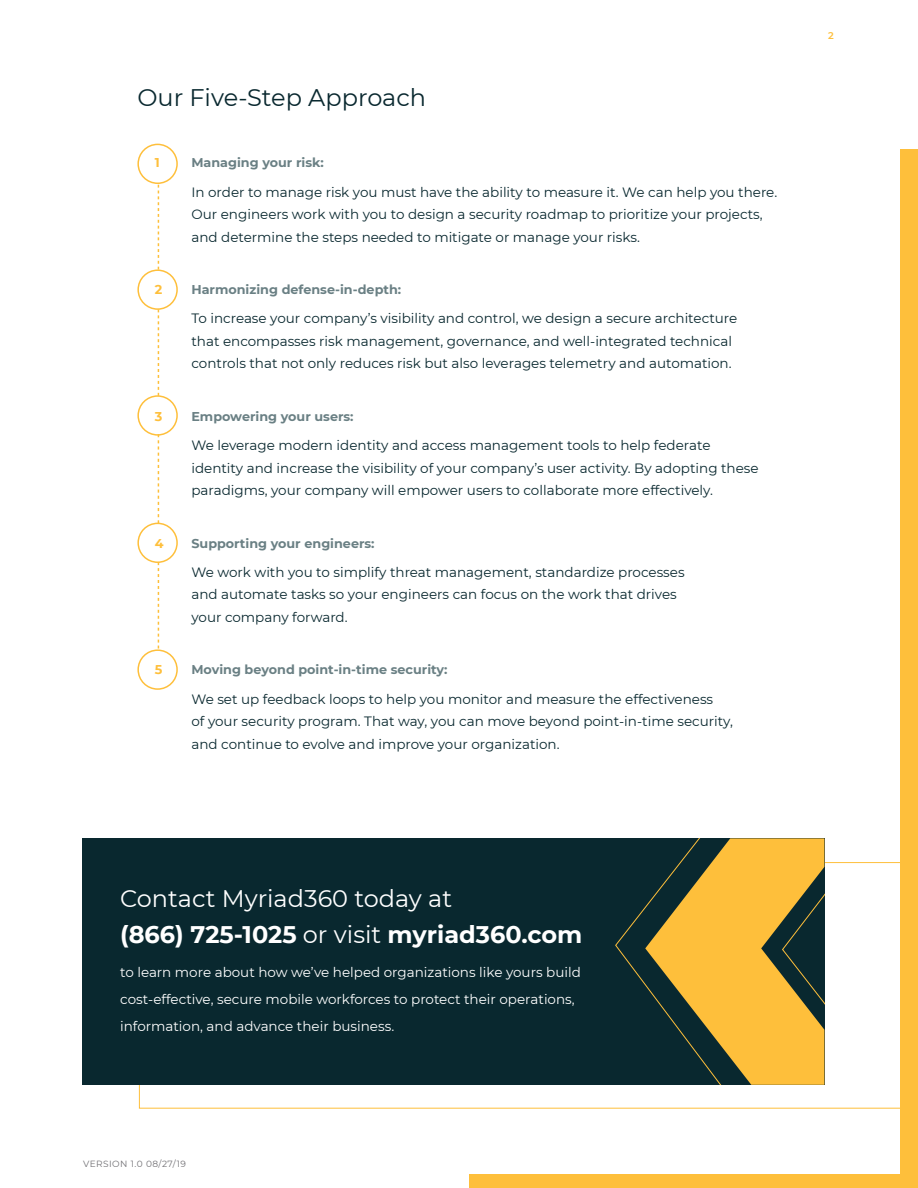
<style>
.page{position:relative;width:918px;height:1188px;background:#fff}
.page>*{position:absolute;margin:0;border:0;box-sizing:border-box;transform-origin:0 0}
.Subhead{font:24px/36px "Montserrat";color:#fff}
.Subhead-2{font:24px "Montserrat";color:#09282f}
.Body{font:13.5px/22.5px "Montserrat";color:#09282f}
.Subhead-3{font:13.5px/27px "Montserrat";color:#fff}
.Bulles_header{font:700 12.75px "Montserrat";color:#6a8084}
.Bulles_header-2{font:700 12.75px "Montserrat";color:#febf3b}
.t1{font:600 9.75px "Montserrat";color:#febf3b}
.Body-2{font:9px "Montserrat";letter-spacing:.05em;color:#717074}
.s1{font-weight:700}
</style>
<div class="page">
<div style="left:901px;top:150px;width:17px;height:1038px;background:#febf3b"></div>
<div style="left:470px;top:1174px;width:445px;height:14px;background:#febf3b"></div>
<div style="left:82px;top:838px;width:742px;height:247px;background:#09282f"></div>
<svg style="left:645px;top:838px;width:179px;height:247px;fill:#febf3b"></svg>
<div style="left:137px;top:144px;width:41px;height:40px;border:2px solid #febf3b;border-radius:50%"></div>
<div style="left:137px;top:269px;width:41px;height:41px;border:2px solid #febf3b;border-radius:50%"></div>
<div style="left:137px;top:395px;width:41px;height:41px;border:2px solid #febf3b;border-radius:50%"></div>
<div style="left:137px;top:523px;width:41px;height:40px;border:2px solid #febf3b;border-radius:50%"></div>
<div style="left:137px;top:649px;width:41px;height:41px;border:2px solid #febf3b;border-radius:50%"></div>
<svg style="left:158px;top:185px;width:1px;height:85px"></svg>
<svg style="left:158px;top:309px;width:1px;height:87px"></svg>
<svg style="left:158px;top:434px;width:1px;height:89px"></svg>
<svg style="left:158px;top:562px;width:1px;height:87px"></svg>
<p class="Subhead-2" style="left:137px;top:81px;width:290px">Our Five-Step Approach</p>
<p class="Bulles_header-2" style="left:155px;top:154px;width:6px">1</p>
<p class="Bulles_header" style="left:191px;top:154px;width:134px">Managing your risk:</p>
<p class="Body" style="left:191px;top:180px;width:587px">In order to manage risk you must have the ability to measure it. We can help you there.<br>Our engineers work with you to design a security roadmap to prioritize your projects, and determine the steps needed to mitigate or manage your risks.</p>
<p class="Bulles_header-2" style="left:155px;top:280px;width:9px">2</p>
<p class="Bulles_header" style="left:191px;top:280px;width:211px">Harmonizing defense-in-depth:</p>
<p class="Body" style="left:191px;top:307px;width:547px">To increase your company’s visibility and control, we design a secure architecture that encompasses risk management, governance, and well-integrated technical controls that not only reduces risk but also leverages telemetry and automation.</p>
<p class="Bulles_header-2" style="left:155px;top:407px;width:9px">3</p>
<p class="Bulles_header" style="left:191px;top:407px;width:164px">Empowering your users:</p>
<p class="Body" style="left:191px;top:434px;width:569px">We leverage modern identity and access management tools to help federate identity and increase the visibility of your company’s user activity. By adopting these paradigms, your company will empower users to collaborate more effectively.</p>
<p class="Bulles_header-2" style="left:155px;top:534px;width:10px">4</p>
<p class="Bulles_header" style="left:191px;top:534px;width:185px">Supporting your engineers:</p>
<p class="Body" style="left:191px;top:560px;width:495px">We work with you to simplify threat management, standardize processes and automate tasks so your engineers can focus on the work that drives your company forward.</p>
<p class="Bulles_header-2" style="left:155px;top:661px;width:9px">5</p>
<p class="Bulles_header" style="left:191px;top:661px;width:258px">Moving beyond point-in-time security:</p>
<p class="Body" style="left:191px;top:687px;width:543px">We set up feedback loops to help you monitor and measure the effectiveness<br>of your security program. That way, you can move beyond point-in-time security, and continue to evolve and improve your organization.</p>
<p class="t1" style="left:828px;top:29px;width:7px">2</p>
<p class="Subhead" style="left:120px;top:879px;width:464px">Contact Myriad360 today at<br><span class="s1">(866) 725-1025</span> or visit <span class="s1">myriad360.com</span></p>
<p class="Subhead-3" style="left:120px;top:958px;width:462px">to learn more about how we’ve helped organizations like yours build cost-effective, secure mobile workforces to protect their operations, information, and advance their business.</p>
<p class="Body-2" style="left:83px;top:1158px;width:104px">VERSION 1.0 08/27/19</p>
</div>
